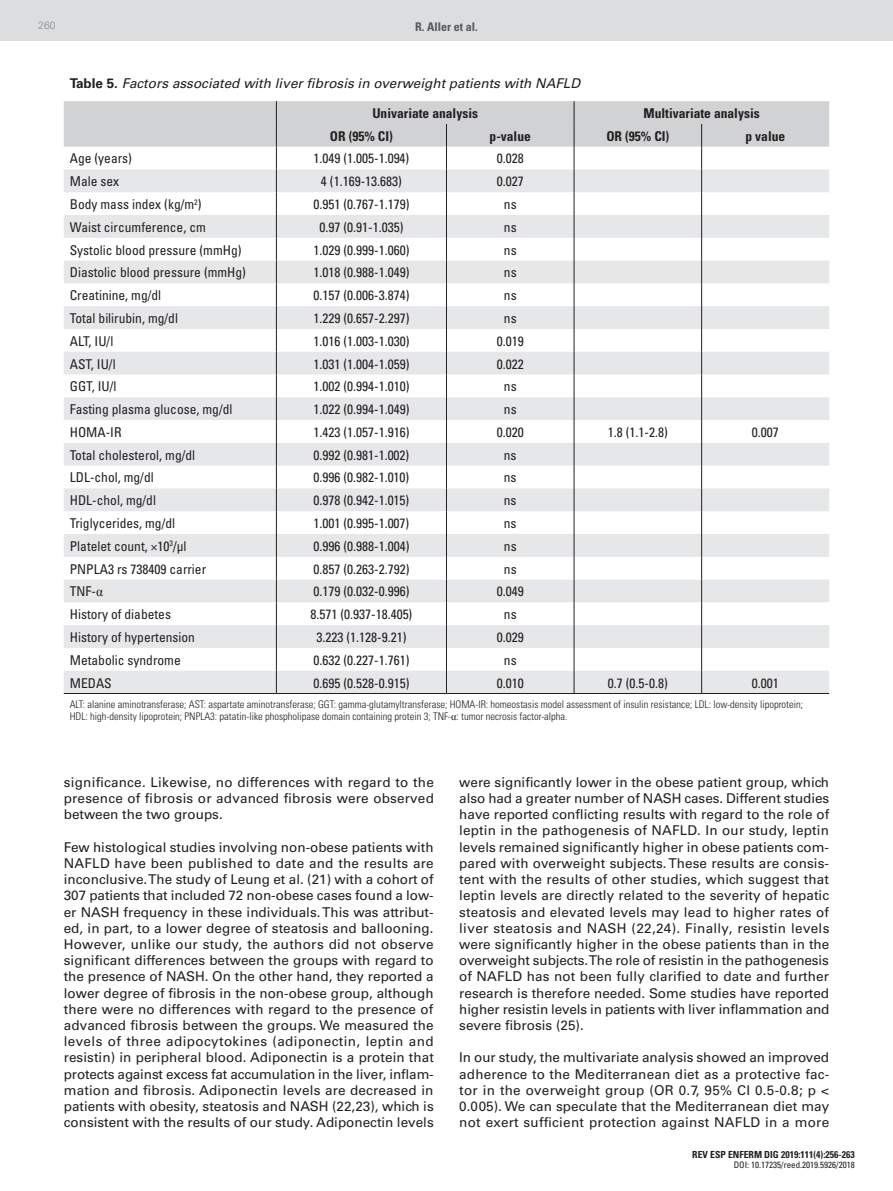
<style>
.page{position:relative;width:893px;height:1191px;background:#fff}
.page>*{position:absolute;margin:0;border:0;box-sizing:border-box;transform-origin:0 0}
.t1{font:13.5px/16.2px "Univers";color:#231f20;text-align:justify}
.t2{font:condensed 13.5px "Univers";color:#231f20}
.t3{font:italic 13.5px/29.5px "Univers";color:#231f20}
.t4{font:700 condensed 13.5px "Univers";color:#231f20}
.t5{font:700 condensed 12px "Univers";color:#57585a}
.t6{font:300 condensed 10.5px/12px "Univers";color:#231f20}
.t7{font:300 10.5px "Univers";color:#8a8c8f}
.t8{font:700 condensed 9.75px "Univers";color:#231f20}
.t9{font:condensed 9px "Univers";color:#231f20}
.s1{font-weight:700;font-style:normal}
.s2{font-weight:700;font-style:normal;font-stretch:condensed}
.s3{font-family:"Times New Roman";font-stretch:normal}
.s4{font-family:"Times New Roman";font-weight:400;font-stretch:normal}
</style>
<div class="page">
<div style="left:0;top:0;width:893px;height:40px;background:#dcdddf"></div>
<svg style="left:64px;top:101px;width:765px;height:592px"></svg>
<hr style="left:64px;top:693px;width:212px;height:1px;background:#231f20">
<hr style="left:276px;top:693px;width:170px;height:1px;background:#231f20">
<hr style="left:446px;top:693px;width:128px;height:1px;background:#231f20">
<hr style="left:574px;top:693px;width:128px;height:1px;background:#231f20">
<hr style="left:702px;top:693px;width:127px;height:1px;background:#231f20">
<p class="t7" style="left:38px;top:19px;width:19px">260</p>
<p class="t5" style="left:415px;top:19px;width:64px">R. Aller et al.</p>
<p class="t3" style="left:372px;top:69px;width:209px;text-indent:-303px"><span class="s1">Table 5.</span> Factors associated with liver fibrosis in overweight patients with NAFLD<br><span class="s2">Univariate analysis</span></p>
<p class="t4" style="left:643px;top:105px;width:118px">Multivariate analysis</p>
<p class="t4" style="left:330px;top:128px;width:65px">OR (95% CI)</p>
<p class="t4" style="left:490px;top:128px;width:43px">p-value</p>
<p class="t4" style="left:606px;top:128px;width:65px">OR (95% CI)</p>
<p class="t4" style="left:745px;top:128px;width:41px">p value</p>
<p class="t2" style="left:70px;top:150px;width:64px">Age (years)</p>
<p class="t2" style="left:313px;top:150px;width:97px">1.049 (1.005-1.094)</p>
<p class="t2" style="left:497px;top:150px;width:28px">0.028</p>
<p class="t2" style="left:70px;top:173px;width:51px">Male sex</p>
<p class="t2" style="left:321px;top:173px;width:82px">4 (1.169-13.683)</p>
<p class="t2" style="left:497px;top:173px;width:28px">0.027</p>
<p class="t2" style="left:70px;top:196px;width:133px">Body mass index (kg/m<sup>2</sup>)</p>
<p class="t2" style="left:313px;top:196px;width:97px">0.951 (0.767-1.179)</p>
<p class="t2" style="left:504px;top:196px;width:14px">ns</p>
<p class="t2" style="left:70px;top:218px;width:138px">Waist circumference, cm</p>
<p class="t2" style="left:319px;top:218px;width:85px">0.97 (0.91-1.035)</p>
<p class="t2" style="left:504px;top:218px;width:14px">ns</p>
<p class="t2" style="left:70px;top:241px;width:173px">Systolic blood pressure (mmHg)</p>
<p class="t2" style="left:313px;top:241px;width:97px">1.029 (0.999-1.060)</p>
<p class="t2" style="left:504px;top:241px;width:14px">ns</p>
<p class="t2" style="left:70px;top:264px;width:178px">Diastolic blood pressure (mmHg)</p>
<p class="t2" style="left:313px;top:264px;width:97px">1.018 (0.988-1.049)</p>
<p class="t2" style="left:504px;top:264px;width:14px">ns</p>
<p class="t2" style="left:70px;top:287px;width:93px">Creatinine, mg/dl</p>
<p class="t2" style="left:313px;top:287px;width:97px">0.157 (0.006-3.874)</p>
<p class="t2" style="left:504px;top:287px;width:14px">ns</p>
<p class="t2" style="left:70px;top:309px;width:110px">Total bilirubin, mg/dl</p>
<p class="t2" style="left:313px;top:309px;width:97px">1.229 (0.657-2.297)</p>
<p class="t2" style="left:504px;top:309px;width:14px">ns</p>
<p class="t2" style="left:70px;top:332px;width:45px">ALT, IU/l</p>
<p class="t2" style="left:313px;top:332px;width:97px">1.016 (1.003-1.030)</p>
<p class="t2" style="left:497px;top:332px;width:28px">0.019</p>
<p class="t2" style="left:70px;top:355px;width:47px">AST, IU/l</p>
<p class="t2" style="left:313px;top:355px;width:97px">1.031 (1.004-1.059)</p>
<p class="t2" style="left:497px;top:355px;width:28px">0.022</p>
<p class="t2" style="left:70px;top:378px;width:48px">GGT, IU/l</p>
<p class="t2" style="left:313px;top:378px;width:97px">1.002 (0.994-1.010)</p>
<p class="t2" style="left:504px;top:378px;width:14px">ns</p>
<p class="t2" style="left:70px;top:401px;width:164px">Fasting plasma glucose, mg/dl</p>
<p class="t2" style="left:313px;top:401px;width:97px">1.022 (0.994-1.049)</p>
<p class="t2" style="left:504px;top:401px;width:14px">ns</p>
<p class="t2" style="left:70px;top:423px;width:53px">HOMA-IR</p>
<p class="t2" style="left:313px;top:423px;width:97px">1.423 (1.057-1.916)</p>
<p class="t2" style="left:497px;top:423px;width:28px">0.020</p>
<p class="t2" style="left:608px;top:423px;width:61px">1.8 (1.1-2.8)</p>
<p class="t2" style="left:752px;top:423px;width:28px">0.007</p>
<p class="t2" style="left:70px;top:446px;width:127px">Total cholesterol, mg/dl</p>
<p class="t2" style="left:313px;top:446px;width:97px">0.992 (0.981-1.002)</p>
<p class="t2" style="left:504px;top:446px;width:14px">ns</p>
<p class="t2" style="left:70px;top:469px;width:85px">LDL-chol, mg/dl</p>
<p class="t2" style="left:313px;top:469px;width:97px">0.996 (0.982-1.010)</p>
<p class="t2" style="left:504px;top:469px;width:14px">ns</p>
<p class="t2" style="left:70px;top:492px;width:88px">HDL-chol, mg/dl</p>
<p class="t2" style="left:313px;top:492px;width:97px">0.978 (0.942-1.015)</p>
<p class="t2" style="left:504px;top:492px;width:14px">ns</p>
<p class="t2" style="left:70px;top:514px;width:107px">Triglycerides, mg/dl</p>
<p class="t2" style="left:313px;top:514px;width:97px">1.001 (0.995-1.007)</p>
<p class="t2" style="left:504px;top:514px;width:14px">ns</p>
<p class="t2" style="left:70px;top:537px;width:118px">Platelet count, ×10<sup>3</sup>/μl</p>
<p class="t2" style="left:313px;top:537px;width:97px">0.996 (0.988-1.004)</p>
<p class="t2" style="left:504px;top:537px;width:14px">ns</p>
<p class="t2" style="left:70px;top:560px;width:138px">PNPLA3 rs 738409 carrier</p>
<p class="t2" style="left:313px;top:560px;width:97px">0.857 (0.263-2.792)</p>
<p class="t2" style="left:504px;top:560px;width:14px">ns</p>
<p class="t2" style="left:70px;top:583px;width:35px">TNF-<span class="s3">α</span></p>
<p class="t2" style="left:313px;top:583px;width:97px">0.179 (0.032-0.996)</p>
<p class="t2" style="left:497px;top:583px;width:28px">0.049</p>
<p class="t2" style="left:70px;top:606px;width:103px">History of diabetes</p>
<p class="t2" style="left:310px;top:606px;width:103px">8.571 (0.937-18.405)</p>
<p class="t2" style="left:504px;top:606px;width:14px">ns</p>
<p class="t2" style="left:70px;top:628px;width:127px">History of hypertension</p>
<p class="t2" style="left:316px;top:628px;width:91px">3.223 (1.128-9.21)</p>
<p class="t2" style="left:497px;top:628px;width:28px">0.029</p>
<p class="t2" style="left:70px;top:651px;width:112px">Metabolic syndrome</p>
<p class="t2" style="left:313px;top:651px;width:97px">0.632 (0.227-1.761)</p>
<p class="t2" style="left:504px;top:651px;width:14px">ns</p>
<p class="t2" style="left:70px;top:674px;width:43px">MEDAS</p>
<p class="t2" style="left:313px;top:674px;width:97px">0.695 (0.528-0.915)</p>
<p class="t2" style="left:497px;top:674px;width:28px">0.010</p>
<p class="t2" style="left:608px;top:674px;width:61px">0.7 (0.5-0.8)</p>
<p class="t2" style="left:752px;top:674px;width:28px">0.001</p>
<p class="t6" style="left:70px;top:698px;width:735px">ALT: alanine aminotransferase; AST: aspartate aminotransferase; GGT: gamma-glutamyltransferase; HOMA-IR: homeostasis model assessment of insulin resistance; LDL: low-density lipoprotein;<br>HDL: high-density lipoprotein; PNPLA3: patatin-like phospholipase domain containing protein 3; TNF-<span class="s4">α</span>: tumor necrosis factor-alpha.</p>
<p class="t1" style="left:64px;top:774px;width:372px">significance. Likewise, no differences with regard to the presence of fibrosis or advanced fibrosis were observed between the two groups.</p>
<p class="t1" style="left:64px;top:839px;width:372px">Few histological studies involving non-obese patients with NAFLD have been published to date and the results are inconclusive. The study of Leung et al. (21) with a cohort of 307 patients that included 72 non-obese cases found a low&shy;er NASH frequency in these individuals. This was attribut&shy;ed, in part, to a lower degree of steatosis and ballooning.<br>However, unlike our study, the authors did not observe significant differences between the groups with regard to the presence of NASH. On the other hand, they reported a lower degree of fibrosis in the non-obese group, although there were no differences with regard to the presence of advanced fibrosis between the groups. We measured the levels of three adipocytokines (adiponectin, leptin and resistin) in peripheral blood. Adiponectin is a protein that protects against excess fat accumulation in the liver, inflam&shy;mation and fibrosis. Adiponectin levels are decreased in patients with obesity, steatosis and NASH (22,23), which is consistent with the results of our study. Adiponectin levels</p>
<p class="t1" style="left:459px;top:774px;width:372px">were significantly lower in the obese patient group, which also had a greater number of NASH cases. Different studies have reported conflicting results with regard to the role of leptin in the pathogenesis of NAFLD. In our study, leptin levels remained significantly higher in obese patients com&shy;pared with overweight subjects. These results are consis&shy;tent with the results of other studies, which suggest that leptin levels are directly related to the severity of hepatic steatosis and elevated levels may lead to higher rates of liver steatosis and NASH (22,24). Finally, resistin levels were significantly higher in the obese patients than in the overweight subjects. The role of resistin in the pathogenesis of NAFLD has not been fully clarified to date and further research is therefore needed. Some studies have reported higher resistin levels in patients with liver inflammation and severe fibrosis (25).</p>
<p class="t1" style="left:459px;top:1049px;width:372px">In our study, the multivariate analysis showed an improved adherence to the Mediterranean diet as a protective fac&shy;tor in the overweight group (OR 0.7, 95% CI 0.5-0.8; p &lt; 0.005). We can speculate that the Mediterranean diet may not exert sufficient protection against NAFLD in a more</p>
<p class="t8" style="left:692px;top:1148px;width:164px">REV ESP ENFERM DIG 2019:111(4):256-263</p>
<p class="t9" style="left:734px;top:1159px;width:122px">DOI: 10.17235/reed.2019.5926/2018</p>
</div>
